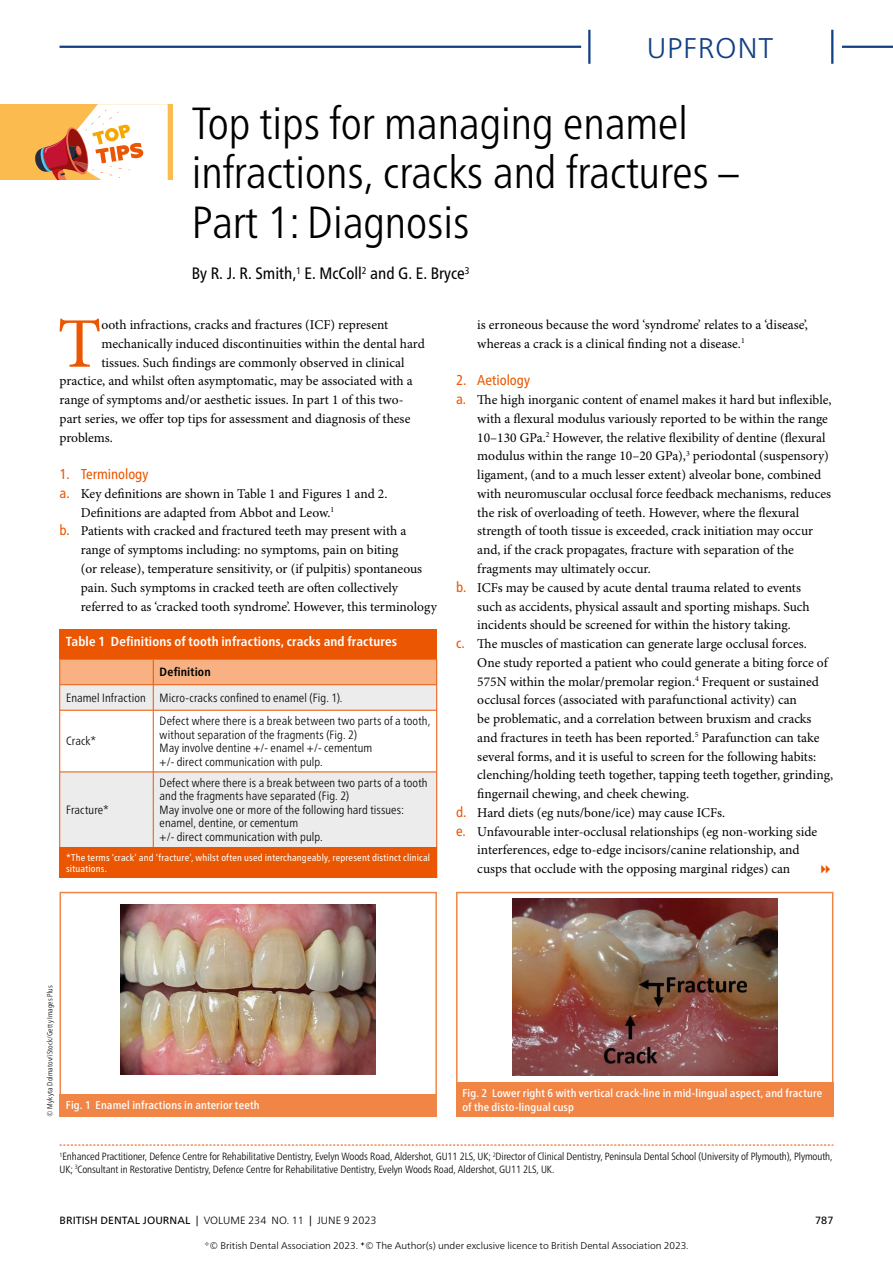
<style>
.page{position:relative;width:893px;height:1263px;background:#fff}
.page>*{position:absolute;margin:0;border:0;box-sizing:border-box;transform-origin:0 0}
.Para_9pt_ragged_drop{font:71.25px "Minion Pro";color:#ea5602}
.Title_4_Cnd_Lt_30pt{font:300 condensed 45px/49.5px "Frutiger Neue LT Pro";color:#000}
.t1{font:300 28.5px "Frutiger Neue LT Pro";letter-spacing:.025em;color:#123f84}
.NoXML_Para_Author_3{font:condensed 16.5px "Frutiger Neue LT Pro";color:#000}
.t2{font:condensed 14.25px "Frutiger Neue LT Pro";color:#ea5602}
.Para_9pt_ragged_drop-2{font:13.5px/18.8px "Minion Pro";color:#000}
.Table_Caption_x{font:700 condensed 13.2px "Frutiger Neue LT Pro";letter-spacing:.01em;color:#fff}
.Table_x{font:12px/13.5px "Frutiger Neue LT Pro Cn Lt 2";letter-spacing:.015em;color:#000}
.Table_x-2{font:300 condensed 12px "Frutiger Neue LT Pro";letter-spacing:.01em;color:#000}
.Table_Heading_x{font:700 condensed 12px "Frutiger Neue LT Pro";letter-spacing:.015em;color:#000}
.Image_Caption_w_on_n{font:500 condensed 11.25px "Frutiger Neue LT Pro";letter-spacing:.015em;color:#fff}
.NoXML_Five_Tips_Affi{font:10.5px/12.6px "Frutiger Neue LT Pro Cn Lt 2";letter-spacing:-.005em;color:#000}
.t3{font:10.5px "Frutiger Neue LT Pro";letter-spacing:.005em;color:#000}
.t4{font:300 10.5px "Frutiger Neue LT Pro";color:#000}
.Table_Footer_x{font:condensed 9.75px/10.5px "Frutiger Neue LT Pro";letter-spacing:.015em;color:#fff}
.t5{font:300 9.75px "Frutiger Neue LT Pro";color:#000}
.Image_Caption_copyri{font:7.5px "Frutiger Neue LT Pro Cn Lt 2";letter-spacing:.01em;color:#000}
.s1{font-family:"Frutiger Neue LT Pro Cn Lt 2";font-weight:400;font-stretch:normal}
.s2{font-family:"Frutiger Neue LT Pro";font-stretch:condensed;font-size:14.25px;color:#ea5602}
.s3{font-family:"Frutiger Neue LT Pro";font-weight:300;font-stretch:condensed}
.s4{font-weight:300}
</style>
<div class="page">
<svg style="left:60px;top:1145px;width:773px;height:1px"></svg>
<div style="left:0;top:104px;width:173px;height:76px;background:#fbbb4e"></div>
<svg style="left:35px;top:104px;width:133px;height:76px"></svg>
<img style="left:512px;top:899px;width:265px;height:177px">
<div style="left:456px;top:892px;width:377px;height:213px;border:2px solid #f18546"></div>
<div style="left:456px;top:1083px;width:377px;height:34px;background:#f18546"></div>
<img style="left:121px;top:905px;width:255px;height:170px">
<div style="left:60px;top:892px;width:377px;height:225px;border:2px solid #f18546"></div>
<div style="left:60px;top:1094px;width:377px;height:23px;background:#f18546"></div>
<div style="left:60px;top:773px;width:376px;height:74px;background:#ececec"></div>
<div style="left:60px;top:847px;width:377px;height:31px;background:#ea5602"></div>
<hr style="left:60px;top:772px;width:93px;height:1px;background:#ea5602">
<hr style="left:59px;top:772px;width:1px;height:75px;background:#ea5602">
<hr style="left:153px;top:772px;width:284px;height:1px;background:#ea5602">
<hr style="left:153px;top:772px;width:1px;height:75px;background:#ea5602">
<hr style="left:436px;top:772px;width:1px;height:75px;background:#ea5602">
<svg style="left:59px;top:659px;width:378px;height:113px"></svg>
<hr style="left:60px;top:684px;width:93px;height:1px;background:#ea5602">
<hr style="left:153px;top:684px;width:284px;height:1px;background:#ea5602">
<div style="left:60px;top:629px;width:377px;height:30px;background:#ea5602"></div>
<hr style="left:60px;top:46px;width:521px;height:2px;background:#123f84">
<hr style="left:842px;top:46px;width:51px;height:2px;background:#123f84">
<hr style="left:588px;top:30px;width:2px;height:34px;background:#123f84">
<hr style="left:831px;top:30px;width:2px;height:34px;background:#123f84">
<h3 class="t1" style="left:647px;top:31px;width:128px">UPFRONT</h3>
<p class="Title_4_Cnd_Lt_30pt" style="left:192px;top:98px;width:549px">Top tips for managing enamel infractions, cracks and fractures –<br><span class="s1">Part 1: Diagnosis</span></p>
<p class="NoXML_Para_Author_3" style="left:192px;top:264px;width:279px">By R. J. R. Smith,<sup>1</sup> E. McColl<sup>2</sup> and G. E. Bryce<sup>3</sup></p>
<p class="Para_9pt_ragged_drop" style="left:58px;top:301px;width:45px">T</p>
<p class="Para_9pt_ragged_drop-2" style="left:101px;top:316px;width:288px">ooth infractions, cracks and fractures (ICF) represent</p>
<p class="Para_9pt_ragged_drop-2" style="left:101px;top:335px;width:325px">mechanically induced discontinuities within the dental hard</p>
<p class="Para_9pt_ragged_drop-2" style="left:101px;top:354px;width:305px">tissues. Such findings are commonly observed in clinical</p>
<p class="Para_9pt_ragged_drop-2" style="left:60px;top:372px;width:355px">practice, and whilst often asymptomatic, may be associated with a</p>
<p class="Para_9pt_ragged_drop-2" style="left:60px;top:391px;width:345px">range of symptoms and/or aesthetic issues. In part 1 of this two-</p>
<p class="Para_9pt_ragged_drop-2" style="left:60px;top:410px;width:352px">part series, we offer top tips for assessment and diagnosis of these</p>
<p class="Para_9pt_ragged_drop-2" style="left:60px;top:429px;width:55px">problems.</p>
<p class="t2" style="left:60px;top:466px;width:90px">1. Terminology</p>
<p class="Para_9pt_ragged_drop-2" style="left:81px;top:485px;width:308px;text-indent:-21px"><span class="s2">a.</span> Key definitions are shown in Table 1 and Figures 1 and 2.<br>Definitions are adapted from Abbot and Leow.<sup>1</sup></p>
<p class="Para_9pt_ragged_drop-2" style="left:81px;top:522px;width:358px;text-indent:-21px"><span class="s2">b.</span> Patients with cracked and fractured teeth may present with a range of symptoms including: no symptoms, pain on biting<br>(or release), temperature sensitivity, or (if pulpitis) spontaneous pain. Such symptoms in cracked teeth are often collectively referred to as ‘cracked tooth syndrome’. However, this terminology</p>
<p class="Table_Caption_x" style="left:66px;top:634px;width:333px">Table 1 Definitions of tooth infractions, cracks and fractures</p>
<p class="Table_Heading_x" style="left:160px;top:665px;width:53px">Definition</p>
<p class="Table_x-2" style="left:66px;top:690px;width:81px">Enamel Infraction</p>
<p class="Table_x" style="left:160px;top:691px;width:184px">Micro-cracks confined to enamel (Fig. 1).</p>
<p class="Table_x" style="left:66px;top:734px;width:32px">Crack*</p>
<p class="Table_x" style="left:160px;top:714px;width:272px">Defect where there is a break between two parts of a tooth, without separation of the fragments (Fig. 2)</p>
<p class="Table_x" style="left:160px;top:741px;width:214px">May involve dentine +/- enamel +/- cementum</p>
<p class="Table_x" style="left:160px;top:754px;width:165px">+/- direct communication with pulp.</p>
<p class="Table_x" style="left:160px;top:776px;width:269px">Defect where there is a break between two parts of a tooth and the fragments have separated (Fig. 2)</p>
<p class="Table_x" style="left:160px;top:803px;width:246px">May involve one or more of the following hard tissues: <span class="s3">enamel, dentine, or cementum</span></p>
<p class="Table_x" style="left:160px;top:830px;width:165px">+/- direct communication with pulp.</p>
<p class="Table_Footer_x" style="left:66px;top:852px;width:365px">*The terms ‘crack’ and ‘fracture’, whilst often used interchangeably, represent distinct clinical situations.</p>
<p class="Table_x" style="left:66px;top:803px;width:44px">Fracture*</p>
<p class="Para_9pt_ragged_drop-2" style="left:477px;top:316px;width:332px">is erroneous because the word ‘syndrome’ relates to a ‘disease’, whereas a crack is a clinical finding not a disease.<sup>1</sup></p>
<p class="t2" style="left:456px;top:372px;width:75px">2. Aetiology</p>
<p class="Para_9pt_ragged_drop-2" style="left:477px;top:391px;width:356px;text-indent:-21px"><span class="s2">a.</span> The high inorganic content of enamel makes it hard but inflexible, with a flexural modulus variously reported to be within the range 10–130 GPa.<sup>2</sup> However, the relative flexibility of dentine (flexural modulus within the range 10–20 GPa),<sup>3</sup> periodontal (suspensory) ligament, (and to a much lesser extent) alveolar bone, combined with neuromuscular occlusal force feedback mechanisms, reduces the risk of overloading of teeth. However, where the flexural strength of tooth tissue is exceeded, crack initiation may occur and, if the crack propagates, fracture with separation of the fragments may ultimately occur.</p>
<p class="Para_9pt_ragged_drop-2" style="left:477px;top:579px;width:334px;text-indent:-21px"><span class="s2">b.</span> ICFs may be caused by acute dental trauma related to events such as accidents, physical assault and sporting mishaps. Such incidents should be screened for within the history taking.</p>
<p class="Para_9pt_ragged_drop-2" style="left:477px;top:635px;width:357px;text-indent:-21px"><span class="s2">c.</span> The muscles of mastication can generate large occlusal forces.<br>One study reported a patient who could generate a biting force of 575N within the molar/premolar region.<sup>4</sup> Frequent or sustained occlusal forces (associated with parafunctional activity) can<br>be problematic, and a correlation between bruxism and cracks and fractures in teeth has been reported.<sup>5</sup> Parafunction can take several forms, and it is useful to screen for the following habits: clenching/holding teeth together, tapping teeth together, grinding, fingernail chewing, and cheek chewing.</p>
<p class="Para_9pt_ragged_drop-2" style="left:456px;top:804px;width:271px"><span class="s2">d.</span> Hard diets (eg nuts/bone/ice) may cause ICFs.</p>
<p class="Para_9pt_ragged_drop-2" style="left:456px;top:822px;width:363px;text-align:center"><span class="s2">e.</span> Unfavourable inter-occlusal relationships (eg non-working side interferences, edge to-edge incisors/canine relationship, and<br>cusps that occlude with the opposing marginal ridges) can</p>
<p class="Image_Caption_copyri" style="left:46px;top:1117px;width:133px;rotate:-90deg">© Mykyta Dolmatov/iStock/Getty Images Plus</p>
<p class="Image_Caption_w_on_n" style="left:462px;top:1087px;width:361px">Fig. 2 Lower right 6 with vertical crack-line in mid-lingual aspect, and fracture</p>
<p class="Image_Caption_w_on_n" style="left:66px;top:1099px;width:195px">Fig. 1 Enamel infractions in anterior teeth</p>
<p class="Image_Caption_w_on_n" style="left:462px;top:1100px;width:113px">of the disto-lingual cusp</p>
<p class="NoXML_Five_Tips_Affi" style="left:60px;top:1150px;width:774px"><sup>1</sup>Enhanced Practitioner, Defence Centre for Rehabilitative Dentistry, Evelyn Woods Road, Aldershot, GU11 2LS, UK; <sup>2</sup>Director of Clinical Dentistry, Peninsula Dental School (University of Plymouth), Plymouth,<br>UK; <sup>3</sup>Consultant in Restorative Dentistry, Defence Centre for Rehabilitative Dentistry, Evelyn Woods Road, Aldershot, GU11 2LS, UK.</p>
<p class="t3" style="left:60px;top:1214px;width:269px">BRITISH DENTAL JOURNAL | <span class="s4">VOLUME 234 NO. 11</span> | <span class="s4">June</span></p>
<p class="t4" style="left:344px;top:1214px;width:34px">9 2023</p>
<p class="t3" style="left:815px;top:1214px;width:20px">787</p>
<p class="t5" style="left:209px;top:1240px;width:481px">© British Dental Association 2023. © The Author(s) under exclusive licence to British Dental Association 2023.</p>
</div>
